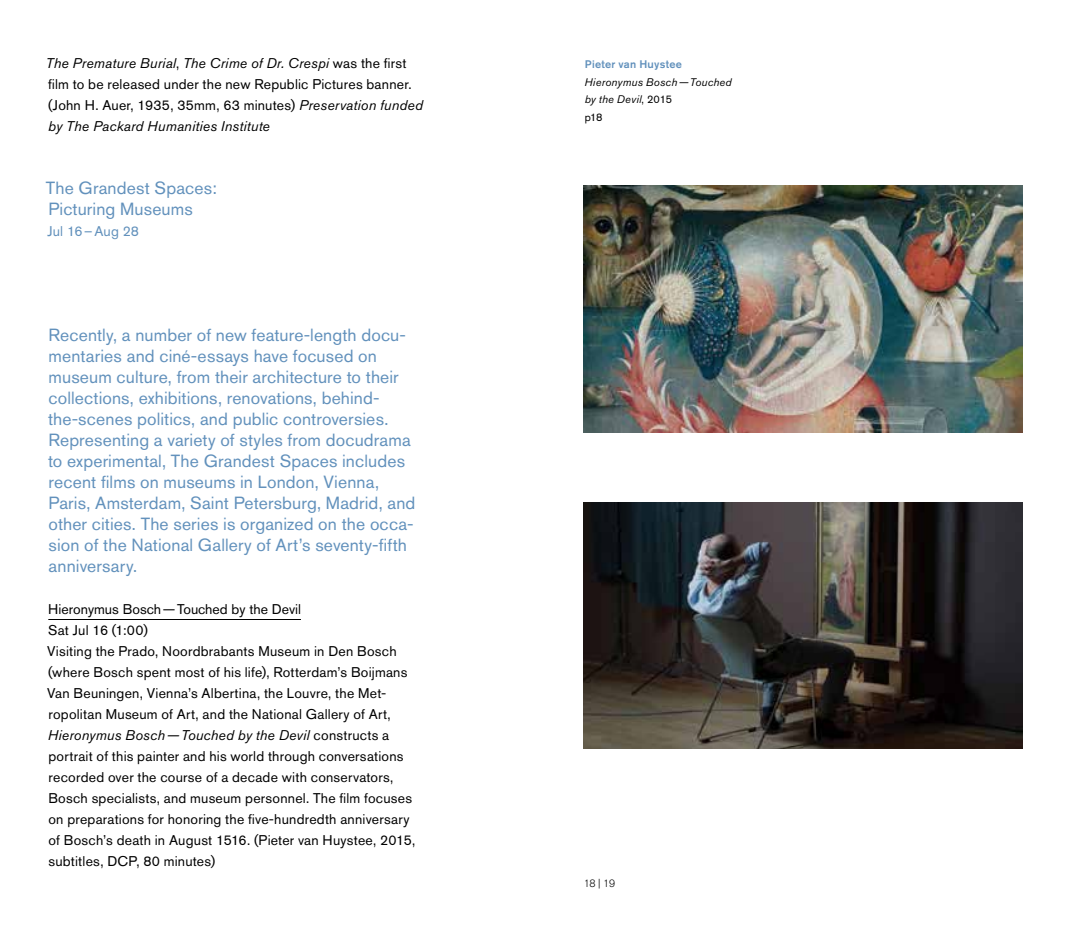
<style>
.page{position:relative;width:1071px;height:945px;background:#fff}
.page>*{position:absolute;margin:0;border:0;box-sizing:border-box;transform-origin:0 0}
.t1{font:17.5px/21px "Akzidenz Grotesk Pro";letter-spacing:.005em;color:#6291bc}
.t2{font:14px/21px "Akzidenz Grotesk Pro";letter-spacing:.015em;color:#000}
.t3{font:14px "Akzidenz Grotesk Pro";letter-spacing:.01em;color:#6291bc}
.t4{font:italic 10.85px/17.5px "Akzidenz Grotesk Pro";letter-spacing:.02em;color:#000}
.t5{font:500 10.85px "Akzidenz Grotesk Pro";letter-spacing:.02em;color:#6291bc}
.t6{font:300 10.5px "Akzidenz Grotesk Pro";color:#000}
.s1{font-style:italic}
.s2{font-style:normal}
</style>
<div class="page">
<hr style="left:48px;top:619px;width:253px;height:1px;background:#000">
<img style="left:584px;top:186px;width:438px;height:246px">
<img style="left:584px;top:502px;width:438px;height:247px">
<p class="t2" style="left:46px;top:53px;width:379px"><span class="s1">The Premature Burial</span>, <span class="s1">The Crime of Dr. Crespi</span> was the first film to be released under the new Republic Pictures banner. (John H. Auer, 1935, 35mm, 63 minutes) <span class="s1">Preservation funded by The Packard Humanities Institute</span></p>
<p class="t1" style="left:46px;top:178px;width:173px">The Grandest Spaces:<br>Picturing Museums</p>
<p class="t3" style="left:47px;top:222px;width:93px">Jul 16–Aug 28</p>
<p class="t1" style="left:48px;top:325px;width:369px">Recently, a number of new feature-length docu&shy;mentaries and ciné-essays have focused on museum culture, from their architecture to their collections, exhibitions, renovations, behind&shy;the-scenes politics, and public controversies.<br>Representing a variety of styles from docudrama to experimental, The Grandest Spaces includes recent films on museums in London, Vienna, Paris, Amsterdam, Saint Petersburg, Madrid, and other cities. The series is organized on the occa&shy;sion of the National Gallery of Art’s seventy-fifth anniversary.</p>
<p class="t2" style="left:47px;top:599px;width:370px">Hieronymus Bosch—Touched by the Devil<br>Sat Jul 16 (1:00)<br>Visiting the Prado, Noordbrabants Museum in Den Bosch (where Bosch spent most of his life), Rotterdam’s Boijmans Van Beuningen, Vienna’s Albertina, the Louvre, the Met&shy;ropolitan Museum of Art, and the National Gallery of Art, <span class="s1">Hieronymus Bosch—Touched by the Devil</span> constructs a portrait of this painter and his world through conversations recorded over the course of a decade with conservators, Bosch specialists, and museum personnel. The film focuses on preparations for honoring the five-hundredth anniversary of Bosch’s death in August 1516. (Pieter van Huystee, 2015, subtitles, DCP, 80 minutes)</p>
<p class="t5" style="left:585px;top:57px;width:98px">Pieter van Huystee</p>
<p class="t4" style="left:585px;top:73px;width:149px">Hieronymus Bosch—Touched by the Devil<span class="s2">, 2015<br>p18</span></p>
<p class="t6" style="left:584px;top:877px;width:33px">18 | 19</p>
</div>
